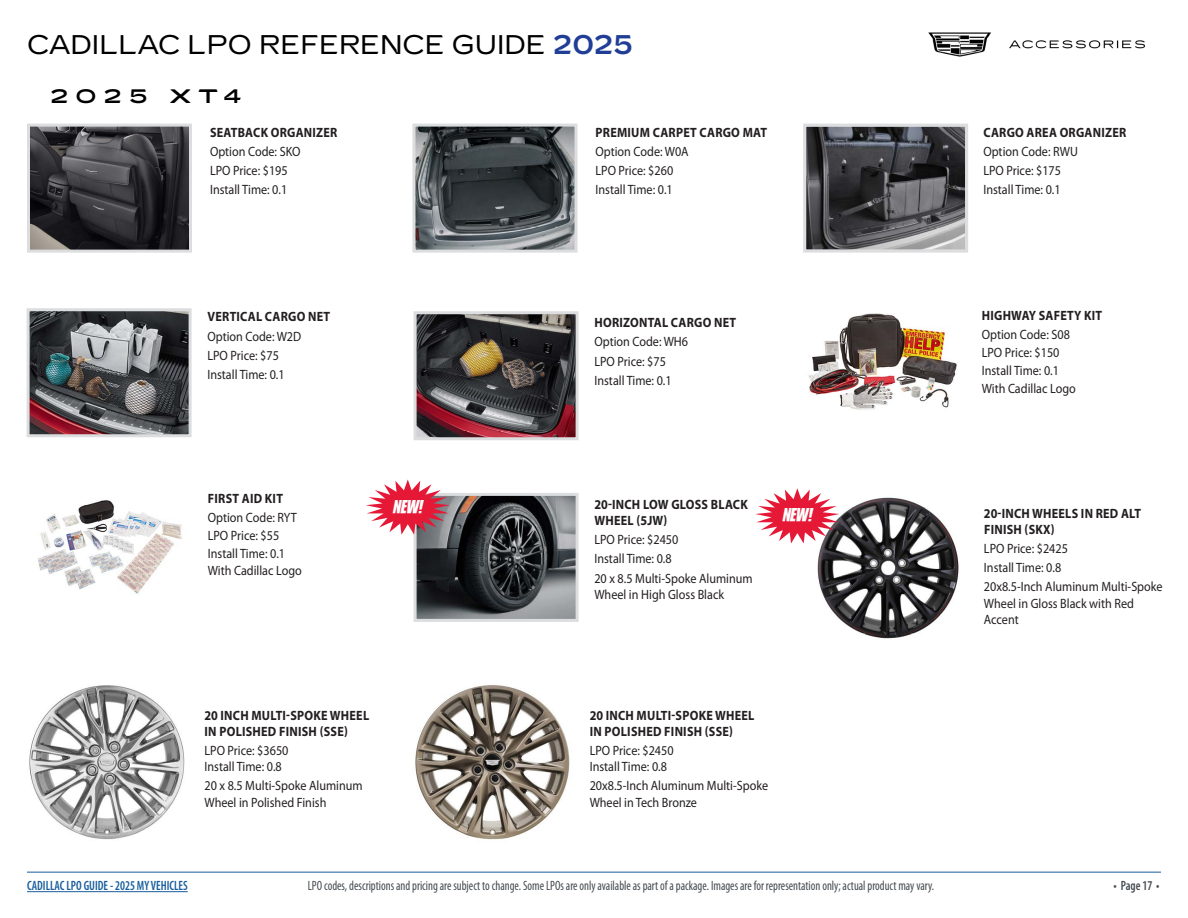
<style>
.page{position:relative;width:1188px;height:918px;background:#fff}
.page>*{position:absolute;margin:0;border:0;box-sizing:border-box;transform-origin:0 0}
.t1{font:27px "Cadillac Gothic";color:#000}
.TOC_Vehicle{font:700 expanded 19.5px "Cadillac Gothic";letter-spacing:.35em;color:#000}
.t2{font:18px "GENUINE Italic";color:#fff;scale:.9 1}
.LPO_description{font:13.5px/16.2px "Myriad Pro";color:#231f20;scale:.9 1}
.LPO_part_name{font:700 13.5px/16.2px "Myriad Pro";letter-spacing:.02em;color:#231f20;scale:.9 1}
.t3{font:condensed 13.5px "Myriad Pro";color:#454b50;scale:.9 1}
.t4{font:600 condensed 13.5px "Myriad Pro";color:#175d9e;scale:.9 1}
.t5{font:600 condensed 13.5px "Myriad Pro";color:#454b50;scale:.9 1}
.s1{font-weight:700;color:#203e96}
</style>
<div class="page">
<hr style="left:27px;top:872px;width:1134px;height:1px;background:#175d9e">
<hr style="left:27px;top:891px;width:161px;height:1px;background:#175d9e">
<img style="left:928px;top:32px;width:218px;height:25px">
<svg style="left:807px;top:128px;width:157px;height:121px;background:#4d4d51"></svg>
<div style="left:803px;top:124px;width:165px;height:129px;border:3px solid #dcdddf"></div>
<img style="left:29px;top:685px;width:156px;height:155px">
<img style="left:415px;top:685px;width:155px;height:155px">
<img style="left:31px;top:312px;width:157px;height:121px">
<div style="left:27px;top:308px;width:165px;height:129px;border:3px solid #dcdddf"></div>
<img style="left:418px;top:315px;width:157px;height:121px">
<div style="left:414px;top:311px;width:165px;height:129px;border:3px solid #dcdddf"></div>
<img style="left:418px;top:497px;width:157px;height:121px">
<div style="left:414px;top:493px;width:165px;height:129px;border:3px solid #dcdddf"></div>
<img style="left:817px;top:497px;width:142px;height:142px">
<svg style="left:366px;top:480px;width:84px;height:55px"></svg>
<svg style="left:755px;top:488px;width:84px;height:56px"></svg>
<img style="left:416px;top:128px;width:158px;height:121px">
<div style="left:412px;top:124px;width:166px;height:129px;border:3px solid #dcdddf"></div>
<img style="left:38px;top:500px;width:145px;height:94px">
<img style="left:808px;top:313px;width:149px;height:97px">
<img style="left:31px;top:128px;width:157px;height:121px">
<div style="left:27px;top:124px;width:165px;height:129px;border:3px solid #dcdddf"></div>
<h1 class="t1" style="left:27px;top:29px;width:608px">CADILLAC LPO REFERENCE GUIDE <span class="s1">2025</span></h1>
<p class="TOC_Vehicle" style="left:50px;top:85px;width:193px">2025 XT4</p>
<p class="LPO_part_name" style="left:210px;top:124px;width:143px">SEATBACK ORGANIZER</p>
<p class="LPO_description" style="left:210px;top:143px;width:102px">Option Code: SKO</p>
<p class="LPO_description" style="left:210px;top:162px;width:88px">LPO Price: $195</p>
<p class="LPO_description" style="left:210px;top:181px;width:87px">Install Time: 0.1</p>
<p class="LPO_part_name" style="left:208px;top:308px;width:138px">VERTICAL CARGO NET</p>
<p class="LPO_description" style="left:207px;top:328px;width:106px">Option Code: W2D</p>
<p class="LPO_description" style="left:207px;top:347px;width:81px">LPO Price: $75</p>
<p class="LPO_description" style="left:207px;top:366px;width:87px">Install Time: 0.1</p>
<p class="LPO_part_name" style="left:208px;top:490px;width:85px">FIRST AID KIT</p>
<p class="LPO_description" style="left:208px;top:509px;width:101px">Option Code: RYT</p>
<p class="LPO_description" style="left:208px;top:527px;width:81px">LPO Price: $55</p>
<p class="LPO_description" style="left:208px;top:545px;width:87px">Install Time: 0.1</p>
<p class="LPO_description" style="left:208px;top:562px;width:106px">With Cadillac Logo</p>
<p class="t2" style="left:393px;top:495px;width:34px">NEW!</p>
<p class="LPO_part_name" style="left:205px;top:707px;width:185px">20 INCH MULTI-SPOKE WHEEL<br>IN POLISHED FINISH (SSE)</p>
<p class="LPO_description" style="left:205px;top:742px;width:95px">LPO Price: $3650<br>Install Time: 0.8</p>
<p class="LPO_description" style="left:205px;top:778px;width:177px">20 x 8.5 Multi-Spoke Aluminum<br>Wheel in Polished Finish</p>
<p class="LPO_part_name" style="left:596px;top:124px;width:192px">PREMIUM CARPET CARGO MAT</p>
<p class="LPO_description" style="left:596px;top:143px;width:105px">Option Code: W0A</p>
<p class="LPO_description" style="left:596px;top:162px;width:88px">LPO Price: $260</p>
<p class="LPO_description" style="left:596px;top:181px;width:87px">Install Time: 0.1</p>
<p class="LPO_part_name" style="left:595px;top:314px;width:159px">HORIZONTAL CARGO NET</p>
<p class="LPO_description" style="left:594px;top:334px;width:106px">Option Code: WH6</p>
<p class="LPO_description" style="left:594px;top:353px;width:81px">LPO Price: $75</p>
<p class="LPO_description" style="left:594px;top:372px;width:87px">Install Time: 0.1</p>
<p class="LPO_part_name" style="left:594px;top:496px;width:172px">20-INCH LOW GLOSS BLACK<br>WHEEL (5JW)</p>
<p class="LPO_description" style="left:594px;top:531px;width:95px">LPO Price: $2450</p>
<p class="LPO_description" style="left:594px;top:551px;width:87px">Install Time: 0.8</p>
<p class="LPO_description" style="left:594px;top:570px;width:177px">20 x 8.5 Multi-Spoke Aluminum<br>Wheel in High Gloss Black</p>
<p class="t2" style="left:782px;top:504px;width:34px">NEW!</p>
<p class="LPO_part_name" style="left:590px;top:707px;width:185px">20 INCH MULTI-SPOKE WHEEL<br>IN POLISHED FINISH (SSE)</p>
<p class="LPO_description" style="left:590px;top:742px;width:95px">LPO Price: $2450<br>Install Time: 0.8</p>
<p class="LPO_description" style="left:590px;top:778px;width:200px">20x8.5-Inch Aluminum Multi-Spoke<br>Wheel in Tech Bronze</p>
<p class="LPO_part_name" style="left:983px;top:124px;width:160px">CARGO AREA ORGANIZER</p>
<p class="LPO_description" style="left:983px;top:143px;width:107px">Option Code: RWU</p>
<p class="LPO_description" style="left:983px;top:162px;width:88px">LPO Price: $175</p>
<p class="LPO_description" style="left:983px;top:181px;width:87px">Install Time: 0.1</p>
<p class="LPO_part_name" style="left:982px;top:307px;width:135px">HIGHWAY SAFETY KIT</p>
<p class="LPO_description" style="left:982px;top:327px;width:100px">Option Code: S08</p>
<p class="LPO_description" style="left:982px;top:344px;width:88px">LPO Price: $150</p>
<p class="LPO_description" style="left:982px;top:362px;width:87px">Install Time: 0.1</p>
<p class="LPO_description" style="left:982px;top:380px;width:106px">With Cadillac Logo</p>
<p class="LPO_part_name" style="left:984px;top:505px;width:176px">20-INCH WHEELS IN RED ALT<br>FINISH (SKX)</p>
<p class="LPO_description" style="left:984px;top:540px;width:95px">LPO Price: $2425</p>
<p class="LPO_description" style="left:984px;top:559px;width:87px">Install Time: 0.8</p>
<p class="LPO_description" style="left:984px;top:579px;width:200px">20x8.5-Inch Aluminum Multi-Spoke<br>Wheel in Gloss Black with Red<br>Accent</p>
<p class="t4" style="left:27px;top:878px;width:180px">CADILLAC LPO GUIDE - 2025 MY VEHICLES</p>
<p class="t3" style="left:308px;top:878px;width:698px">LPO codes, descriptions and pricing are subject to change. Some LPOs are only available as part of a package. Images are for representation only; actual product may vary.</p>
<p class="t5" style="left:1114px;top:878px;width:53px">• Page 17 •</p>
</div>
